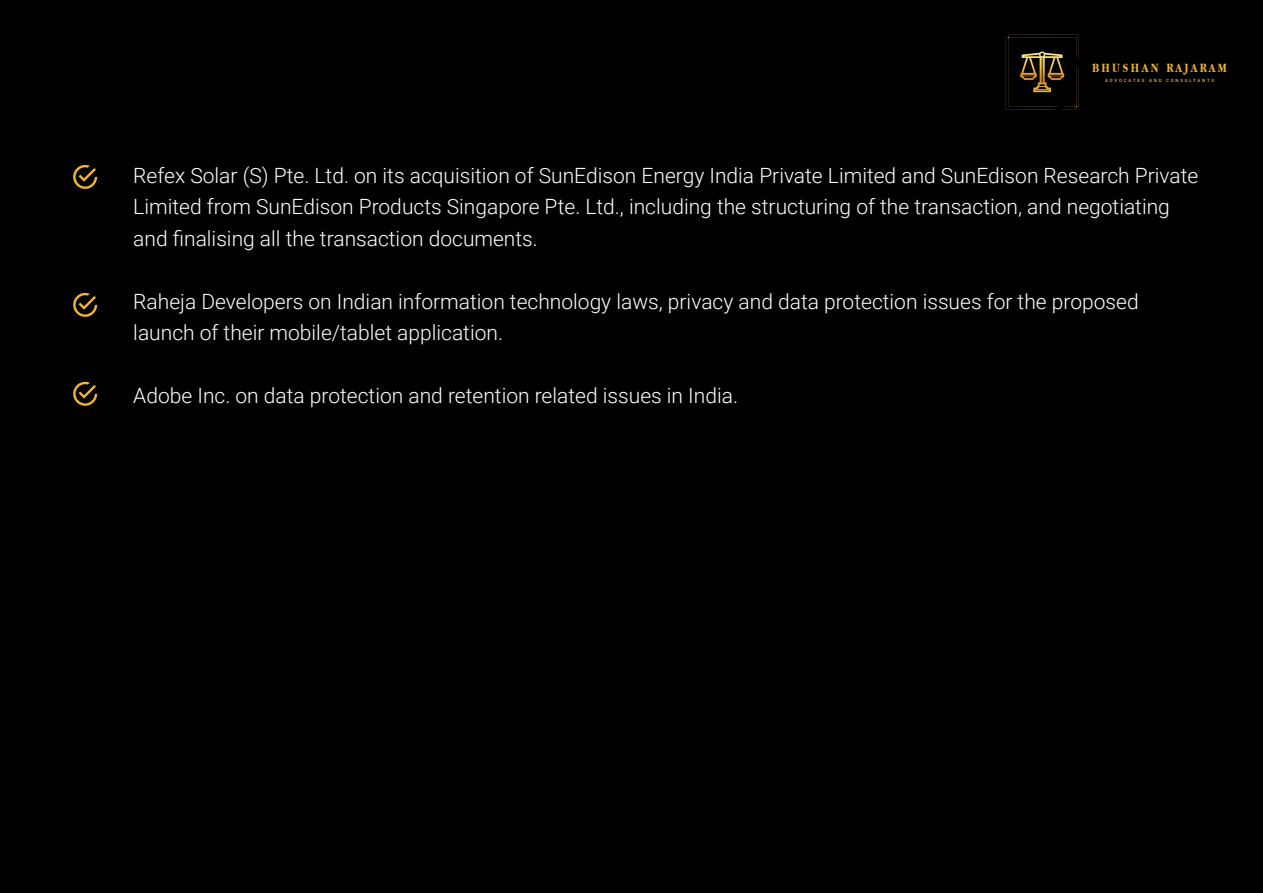
<style>
.page{position:relative;width:1263px;height:893px;background:#000}
.page>*{position:absolute;margin:0;border:0;box-sizing:border-box;transform-origin:0 0}
.t1{font:300 21px/31.5px "Roboto";color:#fff}
.t2{font:700 13.2px "Apple Garamond";letter-spacing:.18em;color:#f3b633}
.t3{font:500 4.35px "Roboto";letter-spacing:.4em;color:#f3b633}
</style>
<div class="page">
<svg style="left:73px;top:165px;width:24px;height:24px"></svg>
<svg style="left:73px;top:293px;width:24px;height:24px"></svg>
<svg style="left:73px;top:382px;width:24px;height:24px"></svg>
<svg style="left:1006px;top:34px;width:73px;height:75px"></svg>
<p class="t2" style="left:1092px;top:60px;width:136px">BHUSHAN RAJARAM</p>
<p class="t3" style="left:1105px;top:77px;width:110px">ADVOCATES AND CONSULTANTS</p>
<p class="t1" style="left:133px;top:159px;width:1066px">Refex Solar (S) Pte. Ltd. on its acquisition of SunEdison Energy India Private Limited and SunEdison Research Private<br>Limited from SunEdison Products Singapore Pte. Ltd., including the structuring of the transaction, and negotiating and finalising all the transaction documents.</p>
<p class="t1" style="left:133px;top:285px;width:1007px">Raheja Developers on Indian information technology laws, privacy and data protection issues for the proposed launch of their mobile/tablet application.</p>
<p class="t1" style="left:133px;top:379px;width:606px">Adobe Inc. on data protection and retention related issues in India.</p>
</div>
